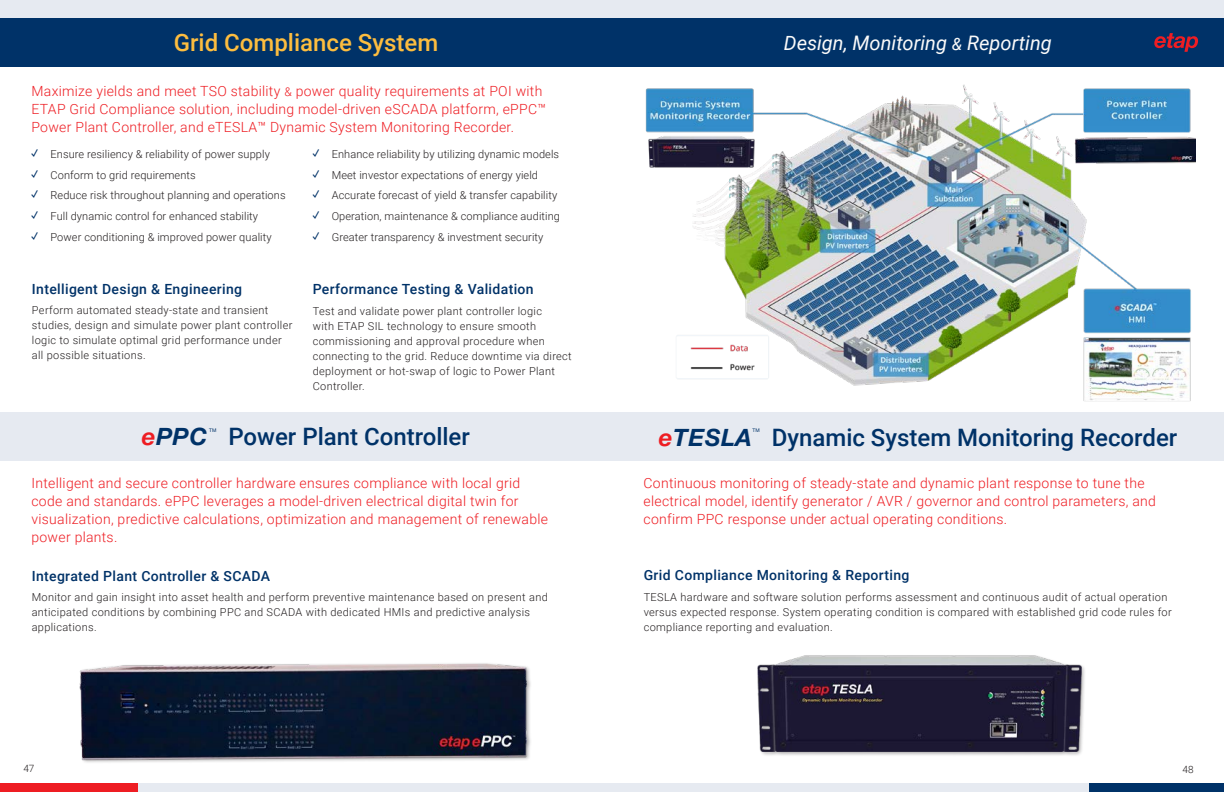
<style>
.page{position:relative;width:1224px;height:792px;background:#fff}
.page>*{position:absolute;margin:0;border:0;box-sizing:border-box;transform-origin:0 0}
.t1{font:500 24px "Roboto";color:#003268}
.t2{font:500 24px "Roboto";color:#fdbd3f}
.t3{font:italic 700 24px "Helvetica Neue Cyr";letter-spacing:.025em;color:#003268}
.H1_Sub_Header{font:italic 20px "Roboto";color:#fafafa}
.H1_Text{font:300 14px/18px "Roboto";letter-spacing:.02em;color:#ee1d23}
.H3_Header_Blue{font:500 14px "Roboto";letter-spacing:.025em;color:#003268}
.Paragraph{font:300 11px/15px "Roboto";letter-spacing:.03em;color:#231f20}
.Paragraph-2{font:300 11px "Roboto";letter-spacing:.01em;color:#231f20}
.t4{font:300 10px "Roboto";color:#231f20}
.t5{font:5px "Helvetica Neue";color:#003268}
.s1{font-size:12px}
.s2{font-family:"Proxima Nova";font-weight:700;font-size:12px;color:#003268}
.s3{color:#ee1d23}
.s4{font-size:17px}
</style>
<div class="page">
<div style="left:0;top:0;width:1224px;height:66px;background:#e6eaf1"></div>
<div style="left:0;top:18px;width:1224px;height:48px;background:#003268"></div>
<svg style="left:1154px;top:33px;width:44px;height:19px"></svg>
<div style="left:0;top:412px;width:1224px;height:49px;background:#e6eaf1"></div>
<img style="left:79px;top:663px;width:452px;height:100px">
<img style="left:645px;top:84px;width:551px;height:318px">
<div style="left:756px;top:655px;width:330px;height:102px;background:#231f20;opacity:.4"></div>
<img style="left:758px;top:655px;width:323px;height:97px">
<div style="left:1089px;top:783px;width:135px;height:9px;background:#003268"></div>
<div style="left:0;top:783px;width:138px;height:9px;background:#ee1d23"></div>
<div style="left:138px;top:783px;width:951px;height:9px;background:#e6eaf1"></div>
<h1 class="t2" style="left:174px;top:26px;width:266px">Grid Compliance System</h1>
<p class="H1_Text" style="left:32px;top:82px;width:516px">Maximize yields and meet TSO stability <span class="s1">&amp;</span> power quality requirements at POI with<br>ETAP Grid Compliance solution, including model-driven eSCADA platform, ePPC™<br>Power Plant Controller, and eTESLA™ Dynamic System Monitoring Recorder.</p>
<p class="Paragraph-2" style="left:32px;top:146px;width:240px"><span class="s2">✓</span> Ensure resiliency &amp; reliability of power supply</p>
<p class="Paragraph-2" style="left:32px;top:167px;width:166px"><span class="s2">✓</span> Conform to grid requirements</p>
<p class="Paragraph-2" style="left:32px;top:188px;width:256px"><span class="s2">✓</span> Reduce risk throughout planning and operations</p>
<p class="Paragraph-2" style="left:32px;top:209px;width:228px"><span class="s2">✓</span> Full dynamic control for enhanced stability</p>
<p class="Paragraph-2" style="left:32px;top:230px;width:242px"><span class="s2">✓</span> Power conditioning &amp; improved power quality</p>
<p class="H3_Header_Blue" style="left:32px;top:279px;width:212px">Intelligent Design &amp; Engineering</p>
<p class="Paragraph" style="left:32px;top:303px;width:262px">Perform automated steady-state and transient studies, design and simulate power plant controller logic to simulate optimal grid performance under all possible situations.</p>
<p class="Paragraph-2" style="left:313px;top:146px;width:248px"><span class="s2">✓</span> Enhance reliability by utilizing dynamic models</p>
<p class="Paragraph-2" style="left:313px;top:167px;width:227px"><span class="s2">✓</span> Meet investor expectations of energy yield</p>
<p class="Paragraph-2" style="left:313px;top:188px;width:246px"><span class="s2">✓</span> Accurate forecast of yield &amp; transfer capability</p>
<p class="Paragraph-2" style="left:313px;top:209px;width:249px"><span class="s2">✓</span> Operation, maintenance &amp; compliance auditing</p>
<p class="Paragraph-2" style="left:313px;top:230px;width:232px"><span class="s2">✓</span> Greater transparency &amp; investment security</p>
<p class="H3_Header_Blue" style="left:313px;top:279px;width:222px">Performance Testing &amp; Validation</p>
<p class="Paragraph" style="left:313px;top:303px;width:261px">Test and validate power plant controller logic<br>with ETAP SIL technology to ensure smooth commissioning and approval procedure when connecting to the grid. Reduce downtime via direct deployment or hot-swap of logic to Power Plant Controller.</p>
<h1 class="t3" style="left:142px;top:424px;width:67px"><span class="s3">e</span>PPC</h1>
<h1 class="t5" style="left:209px;top:427px;width:9px">TM</h1>
<h1 class="t1" style="left:228px;top:420px;width:243px">Power Plant Controller</h1>
<p class="H1_Text" style="left:32px;top:473px;width:518px">Intelligent and secure controller hardware ensures compliance with local grid code and standards. ePPC leverages a model-driven electrical digital twin for visualization, predictive calculations, optimization and management of renewable power plants.</p>
<p class="H3_Header_Blue" style="left:32px;top:566px;width:240px">Integrated Plant Controller &amp; SCADA</p>
<p class="Paragraph" style="left:32px;top:590px;width:518px">Monitor and gain insight into asset health and perform preventive maintenance based on present and anticipated conditions by combining PPC and SCADA with dedicated HMIs and predictive analysis applications.</p>
<p class="H1_Sub_Header" style="left:784px;top:29px;width:270px">Design, Monitoring <span class="s4">&amp;</span> Reporting</p>
<h1 class="t3" style="left:659px;top:424px;width:95px"><span class="s3">e</span>TESLA</h1>
<h1 class="t5" style="left:753px;top:427px;width:9px">TM</h1>
<h1 class="t1" style="left:772px;top:420px;width:407px">Dynamic System Monitoring Recorder</h1>
<p class="H1_Text" style="left:644px;top:473px;width:514px">Continuous monitoring of steady-state and dynamic plant response to tune the electrical model, identify generator / AVR / governor and control parameters, and confirm PPC response under actual operating conditions.</p>
<p class="H3_Header_Blue" style="left:644px;top:566px;width:267px">Grid Compliance Monitoring &amp; Reporting</p>
<p class="Paragraph" style="left:644px;top:589px;width:530px">TESLA hardware and software solution performs assessment and continuous audit of actual operation versus expected response. System operating condition is compared with established grid code rules for compliance reporting and evaluation.</p>
<p class="t4" style="left:23px;top:761px;width:13px">47</p>
<p class="t4" style="left:1183px;top:762px;width:13px">48</p>
</div>
